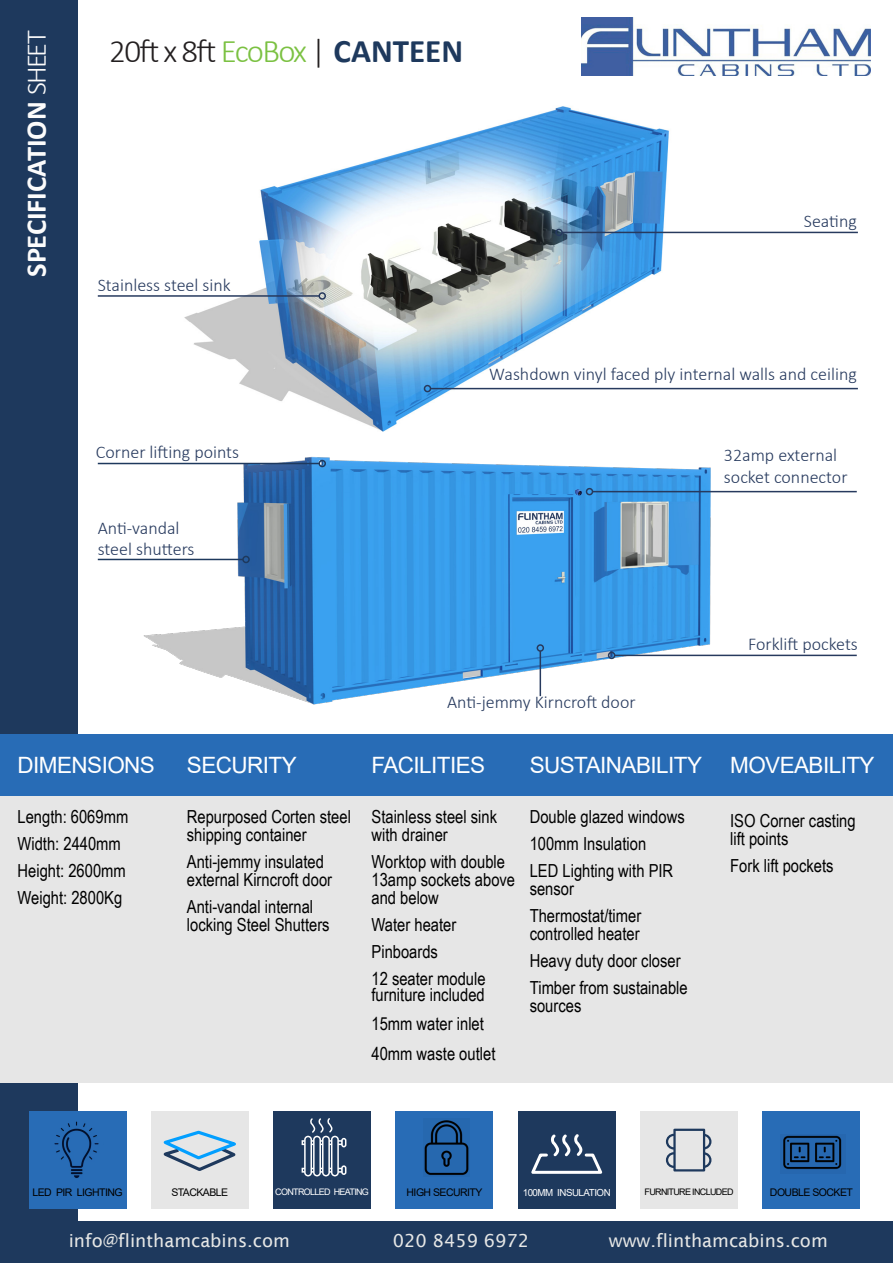
<style>
.page{position:relative;width:893px;height:1263px;background:#fff}
.page>*{position:absolute;margin:0;border:0;box-sizing:border-box;transform-origin:0 0}
.t1{font:300 33px "Calibri";letter-spacing:-.05em;color:#231f20}
.t2{font:700 28.5px "Calibri";color:#fcfcfc}
.t3{font:22.5px "Arial";letter-spacing:-.025em;color:#fff}
.t4{font:18px/18px "Arial Narrow";color:#000}
.t5{font:300 18px/21.6px "Calibri";color:#273a5e}
.t6{font:18px "Lucida Sans";color:#e6e7e6}
.t7{font:10.5px "Arial";letter-spacing:-.05em;color:#000}
.t8{font:9.75px "Arial";letter-spacing:-.05em;color:#fff}
.t9{font:9px "Arial";letter-spacing:-.075em;color:#fff}
.t10{font:9px "Arial";letter-spacing:-.075em;color:#000}
.s1{font-weight:300}
.s2{color:#7bc142}
.s3{font-weight:700;color:#1e395d}
</style>
<div class="page">
<div style="left:0;top:1px;width:78px;height:1262px;background:#1e395d"></div>
<div style="left:0;top:796px;width:893px;height:286px;background:#e6e6e6"></div>
<div style="left:1px;top:734px;width:892px;height:62px;background:#286cb6"></div>
<img style="left:141px;top:456px;width:605px;height:249px">
<img style="left:184px;top:106px;width:500px;height:326px">
<img style="left:581px;top:17px;width:290px;height:59px">
<hr style="left:430px;top:388px;width:428px;height:1px;background:#273a5e">
<div style="left:424px;top:385px;width:7px;height:7px;border:2px solid #273a5e;border-radius:50%"></div>
<hr style="left:98px;top:295px;width:221px;height:2px;background:#273a5e">
<div style="left:318px;top:292px;width:8px;height:8px;border:2px solid #273a5e;border-radius:50%"></div>
<div style="left:396px;top:1111px;width:97px;height:98px;background:#286cb6"></div>
<div style="left:518px;top:1111px;width:98px;height:98px;background:#1e395d"></div>
<div style="left:640px;top:1111px;width:98px;height:98px;background:#e6e6e6"></div>
<div style="left:762px;top:1111px;width:98px;height:98px;background:#286cb6"></div>
<div style="left:0;top:1221px;width:893px;height:42px;background:#1e395d"></div>
<div style="left:273px;top:1111px;width:98px;height:98px;background:#1e395d"></div>
<div style="left:151px;top:1111px;width:98px;height:98px;background:#e6e6e6"></div>
<div style="left:29px;top:1111px;width:97px;height:98px;background:#286cb6"></div>
<img style="left:54px;top:1121px;width:45px;height:57px">
<div style="left:302px;top:1140px;width:41px;height:5px;border:2px solid #fff"></div>
<div style="left:341px;top:1138px;width:5px;height:9px;border:2px solid #fff;border-radius:2px"></div>
<div style="left:302px;top:1168px;width:41px;height:4px;border:2px solid #fff"></div>
<div style="left:341px;top:1165px;width:5px;height:10px;border:2px solid #fff;border-radius:2px"></div>
<div style="left:305px;top:1136px;width:6px;height:40px;background:#1e395d;border-radius:3px"></div>
<div style="left:304px;top:1136px;width:8px;height:40px;border:2px solid #fff;border-radius:3px"></div>
<div style="left:314px;top:1136px;width:6px;height:40px;background:#1e395d;border-radius:3px"></div>
<div style="left:313px;top:1136px;width:8px;height:40px;border:2px solid #fff;border-radius:3px"></div>
<div style="left:323px;top:1136px;width:6px;height:40px;background:#1e395d;border-radius:3px"></div>
<div style="left:322px;top:1136px;width:8px;height:40px;border:2px solid #fff;border-radius:3px"></div>
<div style="left:332px;top:1136px;width:6px;height:40px;background:#1e395d;border-radius:3px"></div>
<div style="left:331px;top:1136px;width:8px;height:40px;border:2px solid #fff;border-radius:3px"></div>
<svg style="left:310px;top:1118px;width:23px;height:15px"></svg>
<img style="left:424px;top:1120px;width:45px;height:56px">
<img style="left:783px;top:1135px;width:59px;height:35px">
<hr style="left:98px;top:559px;width:145px;height:1px;background:#1e395d">
<div style="left:242px;top:556px;width:8px;height:7px;border:2px solid #1e395d;border-radius:50%"></div>
<hr style="left:592px;top:491px;width:265px;height:1px;background:#273a5e">
<div style="left:586px;top:488px;width:7px;height:7px;border:2px solid #273a5e;border-radius:50%"></div>
<hr style="left:615px;top:655px;width:242px;height:1px;background:#273a5e">
<div style="left:608px;top:652px;width:7px;height:7px;border:2px solid #273a5e;border-radius:50%"></div>
<hr style="left:540px;top:651px;width:1px;height:45px;background:#273a5e">
<div style="left:537px;top:644px;width:7px;height:8px;border:2px solid #273a5e;border-radius:50%"></div>
<hr style="left:562px;top:232px;width:296px;height:1px;background:#273a5e">
<div style="left:555px;top:229px;width:8px;height:7px;border:2px solid #273a5e;border-radius:50%"></div>
<hr style="left:98px;top:463px;width:221px;height:1px;background:#1e395d">
<div style="left:318px;top:460px;width:8px;height:7px;border:2px solid #1e395d;border-radius:50%"></div>
<svg style="left:163px;top:1130px;width:73px;height:41px"></svg>
<svg style="left:531px;top:1134px;width:72px;height:40px"></svg>
<div style="left:696px;top:1134px;width:15px;height:15px;border:2px solid #1e395d;border-radius:50%"></div>
<div style="left:696px;top:1152px;width:15px;height:16px;border:2px solid #1e395d;border-radius:50%"></div>
<div style="left:666px;top:1134px;width:16px;height:15px;border:2px solid #1e395d;border-radius:50%"></div>
<div style="left:666px;top:1152px;width:16px;height:16px;border:2px solid #1e395d;border-radius:50%"></div>
<div style="left:673px;top:1129px;width:32px;height:42px;background:#e6e6e6;border:2px solid #1e395d"></div>
<p class="t2" style="left:16px;top:277px;width:249px;rotate:-90deg">SPECIFICATION <span class="s1">SHEET</span></p>
<p class="t1" style="left:109px;top:30px;width:355px">20ft x 8ft <span class="s2">EcoBox</span> | <span class="s3">CANTEEN</span></p>
<p class="t5" style="left:98px;top:274px;width:135px">Stainless steel sink</p>
<p class="t5" style="left:804px;top:210px;width:54px">Seating</p>
<p class="t5" style="left:96px;top:441px;width:145px">Corner lifting points</p>
<p class="t5" style="left:98px;top:517px;width:83px">Anti-vandal</p>
<p class="t5" style="left:98px;top:538px;width:98px">steel shutters</p>
<p class="t5" style="left:489px;top:363px;width:369px">Washdown vinyl faced ply internal walls and ceiling</p>
<p class="t5" style="left:724px;top:444px;width:125px">32amp external socket connector</p>
<p class="t5" style="left:748px;top:633px;width:111px">Forklift pockets</p>
<p class="t3" style="left:18px;top:749px;width:139px">DIMENSIONS</p>
<p class="t4" style="left:18px;top:807px;width:112px">Length: 6069mm</p>
<p class="t4" style="left:18px;top:834px;width:105px">Width: 2440mm</p>
<p class="t4" style="left:18px;top:861px;width:110px">Height: 2600mm</p>
<p class="t4" style="left:18px;top:888px;width:106px">Weight: 2800Kg</p>
<p class="t3" style="left:187px;top:749px;width:111px">SECURITY</p>
<p class="t4" style="left:187px;top:807px;width:166px">Repurposed Corten steel shipping container</p>
<p class="t4" style="left:187px;top:852px;width:147px">Anti-jemmy insulated external Kirncroft door</p>
<p class="t4" style="left:187px;top:897px;width:128px">Anti-vandal internal</p>
<p class="t4" style="left:187px;top:915px;width:144px">locking Steel Shutters</p>
<p class="t5" style="left:447px;top:691px;width:190px">Anti-jemmy Kirncroft door</p>
<p class="t3" style="left:372px;top:749px;width:115px">FACILITIES</p>
<p class="t4" style="left:372px;top:807px;width:127px">Stainless steel sink with drainer</p>
<p class="t4" style="left:372px;top:852px;width:145px">Worktop with double<br>13amp sockets above and below</p>
<p class="t4" style="left:372px;top:915px;width:86px">Water heater</p>
<p class="t4" style="left:372px;top:942px;width:68px">Pinboards</p>
<p class="t4" style="left:372px;top:970px;width:116px;line-height:16.5px">12 seater module furniture included</p>
<p class="t4" style="left:372px;top:1014px;width:114px">15mm water inlet</p>
<p class="t4" style="left:372px;top:1044px;width:125px">40mm waste outlet</p>
<p class="t3" style="left:530px;top:749px;width:174px">SUSTAINABILITY</p>
<p class="t4" style="left:530px;top:807px;width:157px">Double glazed windows</p>
<p class="t4" style="left:530px;top:834px;width:118px">100mm Insulation</p>
<p class="t4" style="left:530px;top:861px;width:145px">LED Lighting with PIR sensor</p>
<p class="t4" style="left:530px;top:906px;width:113px">Thermostat/timer</p>
<p class="t4" style="left:530px;top:924px;width:111px">controlled heater</p>
<p class="t4" style="left:530px;top:951px;width:152px">Heavy duty door closer</p>
<p class="t4" style="left:530px;top:978px;width:159px">Timber from sustainable sources</p>
<p class="t3" style="left:730px;top:749px;width:146px">MOVEABILITY</p>
<p class="t4" style="left:730px;top:810px;width:127px">ISO Corner casting</p>
<p class="t4" style="left:730px;top:828px;width:60px">lift points</p>
<p class="t4" style="left:730px;top:855px;width:105px">Fork lift pockets</p>
<p class="t7" style="left:32px;top:1185px;width:92px">LED PIR LIGHTING</p>
<p class="t7" style="left:171px;top:1185px;width:58px">STACKABLE</p>
<p class="t9" style="left:275px;top:1186px;width:95px">CONTROLLED HEATING</p>
<p class="t7" style="left:407px;top:1185px;width:77px">HIGH SECURITY</p>
<p class="t8" style="left:523px;top:1185px;width:89px">100MM INSULATION</p>
<p class="t10" style="left:644px;top:1186px;width:91px">FURNITURE INCLUDED</p>
<p class="t7" style="left:770px;top:1185px;width:84px">DOUBLE SOCKET</p>
<p class="t6" style="left:69px;top:1230px;width:223px">info@flinthamcabins.com</p>
<p class="t6" style="left:393px;top:1230px;width:138px">020 8459 6972</p>
<p class="t6" style="left:609px;top:1230px;width:220px">www.flinthamcabins.com</p>
</div>
